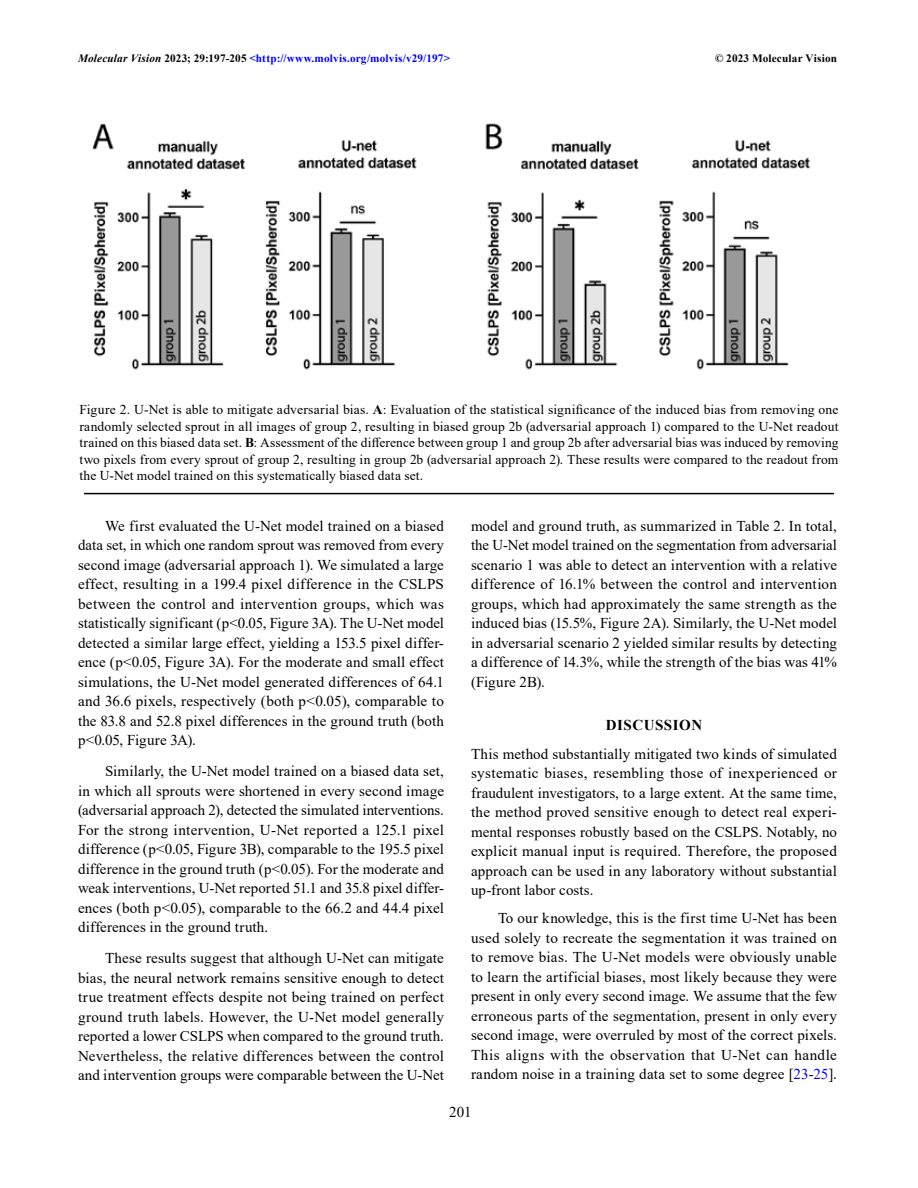
<style>
.page{position:relative;width:918px;height:1188px;background:#fff}
.page>*{position:absolute;margin:0;border:0;box-sizing:border-box;transform-origin:0 0}
.t1{font:15px/19.5px "Times New Roman";letter-spacing:.005em;color:#000;text-align:justify}
.t2{font:700 15px "Times New Roman";letter-spacing:.035em;color:#000}
.t3{font:13.5px/16.5px "Times New Roman";letter-spacing:.01em;color:#000;text-align:justify}
.t4{font:700 11.25px "Times New Roman";letter-spacing:.015em;color:#00f}
.t5{font:700 11.25px "Times New Roman";letter-spacing:.015em;color:#000}
.s1{font-style:italic;color:#000}
.s2{color:#000}
.s3{font-weight:700}
.s4{color:#00f}
</style>
<div class="page">
<img style="left:92px;top:123px;width:718px;height:247px">
<hr style="left:84px;top:493px;width:750px;height:1px;background:#000">
<p class="t4" style="left:78px;top:50px;width:374px"><span class="s1">Molecular Vision</span> <span class="s2">2023; 29:197-205</span> &lt;http://www.molvis.org/molvis/v29/197&gt;</p>
<p class="t5" style="left:715px;top:50px;width:123px">© 2023 Molecular Vision</p>
<p class="t3" style="left:79px;top:401px;width:761px">Figure 2. U-Net is able to mitigate adversarial bias. <span class="s3">A</span>: Evaluation of the statistical significance of the induced bias from removing one randomly selected sprout in all images of group 2, resulting in biased group 2b (adversarial approach 1) compared to the U-Net readout trained on this biased data set. <span class="s3">B</span>: Assessment of the difference between group 1 and group 2b after adversarial bias was induced by removing two pixels from every sprout of group 2, resulting in group 2b (adversarial approach 2). These results were compared to the readout from the U-Net model trained on this systematically biased data set.</p>
<p class="t1" style="left:78px;top:516px;width:368px;text-indent:27px">We first evaluated the U-Net model trained on a biased data set, in which one random sprout was removed from every second image (adversarial approach 1). We simulated a large effect, resulting in a 199.4 pixel difference in the CSLPS between the control and intervention groups, which was statistically significant (p&lt;0.05, Figure 3A). The U-Net model detected a similar large effect, yielding a 153.5 pixel differ&shy;ence (p&lt;0.05, Figure 3A). For the moderate and small effect simulations, the U-Net model generated differences of 64.1 and 36.6 pixels, respectively (both p&lt;0.05), comparable to the 83.8 and 52.8 pixel differences in the ground truth (both p&lt;0.05, Figure 3A).</p>
<p class="t1" style="left:78px;top:761px;width:368px;text-indent:27px">Similarly, the U-Net model trained on a biased data set, in which all sprouts were shortened in every second image (adversarial approach 2), detected the simulated interventions.<br>For the strong intervention, U-Net reported a 125.1 pixel difference (p&lt;0.05, Figure 3B), comparable to the 195.5 pixel difference in the ground truth (p&lt;0.05). For the moderate and weak interventions, U-Net reported 51.1 and 35.8 pixel differ&shy;ences (both p&lt;0.05), comparable to the 66.2 and 44.4 pixel differences in the ground truth.</p>
<p class="t1" style="left:78px;top:948px;width:368px;text-indent:27px">These results suggest that although U-Net can mitigate bias, the neural network remains sensitive enough to detect true treatment effects despite not being trained on perfect ground truth labels. However, the U-Net model generally reported a lower CSLPS when compared to the ground truth.<br>Nevertheless, the relative differences between the control and intervention groups were comparable between the U-Net</p>
<p class="t1" style="left:471px;top:516px;width:368px">model and ground truth, as summarized in Table 2. In total, the U-Net model trained on the segmentation from adversarial scenario 1 was able to detect an intervention with a relative difference of 16.1% between the control and intervention groups, which had approximately the same strength as the induced bias (15.5%, Figure 2A). Similarly, the U-Net model in adversarial scenario 2 yielded similar results by detecting a difference of 14.3%, while the strength of the bias was 41% (Figure 2B).</p>
<p class="t2" style="left:606px;top:714px;width:98px">DISCUSSION</p>
<p class="t1" style="left:471px;top:743px;width:368px">This method substantially mitigated two kinds of simulated systematic biases, resembling those of inexperienced or fraudulent investigators, to a large extent. At the same time, the method proved sensitive enough to detect real experi&shy;mental responses robustly based on the CSLPS. Notably, no explicit manual input is required. Therefore, the proposed approach can be used in any laboratory without substantial up-front labor costs.</p>
<p class="t1" style="left:471px;top:908px;width:368px;text-indent:27px">To our knowledge, this is the first time U-Net has been used solely to recreate the segmentation it was trained on to remove bias. The U-Net models were obviously unable to learn the artificial biases, most likely because they were present in only every second image. We assume that the few erroneous parts of the segmentation, present in only every second image, were overruled by most of the correct pixels.<br>This aligns with the observation that U-Net can handle random noise in a training data set to some degree [<span class="s4">23</span>-<span class="s4">25</span>].</p>
<p class="t1" style="left:449px;top:1102px;width:24px">201</p>
</div>
